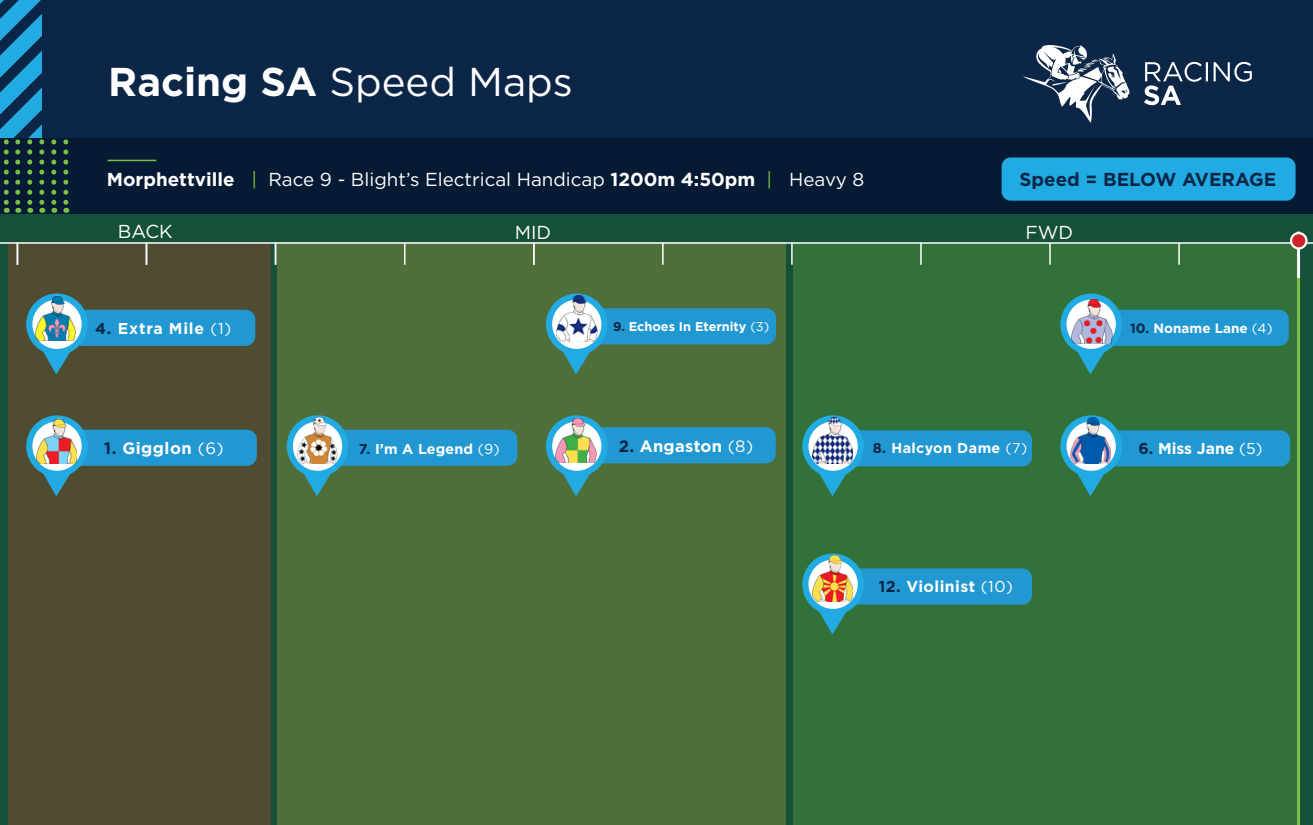
<style>
.page{position:relative;width:1313px;height:825px;background:#fff}
.page>*{position:absolute;margin:0;border:0;box-sizing:border-box;transform-origin:0 0}
.t1{font:40.2px "Gotham HTF";color:#fff}
.t2{font:18.75px "Gotham HTF";color:#fff}
.t3{font:700 18.75px "Gotham HTF";color:#0c2647}
.t4{font:700 16.5px "Gotham HTF";letter-spacing:.02em;color:#fff}
.t5{font:700 15.75px "Gotham HTF";letter-spacing:.03em;color:#fff}
.t6{font:700 15.75px "Gotham HTF";letter-spacing:.05em;color:#fff}
.t7{font:700 15.75px "Gotham HTF";color:#fff}
.t8{font:700 14.25px "Gotham HTF";letter-spacing:.025em;color:#fff}
.t9{font:700 13.5px "Gotham HTF";color:#fff}
.t10{font:700 12.75px "Gotham HTF";color:#fff}
.s1{font-weight:700}
.s2{color:#79c142}
.s3{color:#0c2647}
.s4{font-family:"Gotham";font-weight:400}
</style>
<div class="page">
<div style="left:0;top:214px;width:1312px;height:611px;background:#155138"></div>
<div style="left:8px;top:244px;width:263px;height:581px;background:#504c32"></div>
<div style="left:277px;top:243px;width:508px;height:582px;background:#4e6f3a"></div>
<div style="left:793px;top:244px;width:505px;height:581px;background:#33713a"></div>
<div style="left:0;top:0;width:1312px;height:214px;background:#0c2647"></div>
<hr style="left:0;top:242px;width:1312px;height:2px;background:#fff">
<div style="left:0;top:138px;width:1312px;height:76px;background:#071a34"></div>
<svg style="left:404px;top:244px;width:1px;height:21px"></svg>
<hr style="left:108px;top:160px;width:48px;height:1px;background:#79c142">
<svg style="left:1144px;top:62px;width:107px;height:43px"></svg>
<svg style="left:1023px;top:45px;width:106px;height:77px"></svg>
<svg style="left:533px;top:244px;width:1px;height:21px"></svg>
<svg style="left:662px;top:244px;width:1px;height:21px"></svg>
<svg style="left:791px;top:243px;width:1px;height:22px"></svg>
<svg style="left:920px;top:243px;width:1px;height:22px"></svg>
<svg style="left:1049px;top:243px;width:1px;height:22px"></svg>
<svg style="left:1178px;top:243px;width:1px;height:22px"></svg>
<svg style="left:51px;top:139px;width:5px;height:74px"></svg>
<svg style="left:63px;top:139px;width:5px;height:74px"></svg>
<svg style="left:0;top:0;width:44px;height:213px"></svg>
<hr style="left:1297px;top:277px;width:3px;height:548px;background:#79c142">
<hr style="left:1297px;top:232px;width:3px;height:46px;background:#fff">
<svg style="left:1291px;top:233px;width:15px;height:15px"></svg>
<div style="left:1289px;top:232px;width:18px;height:18px;border:2px solid #fff;border-radius:50%"></div>
<svg style="left:287px;top:415px;width:230px;height:81px"></svg>
<img style="left:297px;top:418px;width:40px;height:45px">
<svg style="left:546px;top:294px;width:230px;height:80px"></svg>
<img style="left:557px;top:296px;width:40px;height:45px">
<svg style="left:802px;top:415px;width:230px;height:81px"></svg>
<img style="left:812px;top:418px;width:41px;height:46px">
<svg style="left:1060px;top:294px;width:228px;height:80px"></svg>
<img style="left:1071px;top:297px;width:41px;height:46px">
<svg style="left:1060px;top:415px;width:230px;height:81px"></svg>
<img style="left:1070px;top:418px;width:40px;height:46px">
<svg style="left:546px;top:415px;width:229px;height:81px"></svg>
<img style="left:555px;top:417px;width:41px;height:46px">
<hr style="left:16px;top:243px;width:2px;height:22px;background:#fff">
<svg style="left:146px;top:244px;width:1px;height:21px"></svg>
<hr style="left:274px;top:243px;width:2px;height:22px;background:#fff">
<svg style="left:26px;top:415px;width:231px;height:81px;background:#40717b"></svg>
<img style="left:37px;top:418px;width:40px;height:45px">
<svg style="left:26px;top:294px;width:229px;height:80px;background:#40727c"></svg>
<img style="left:35px;top:294px;width:40px;height:46px">
<svg style="left:802px;top:554px;width:230px;height:80px"></svg>
<img style="left:812px;top:556px;width:41px;height:46px">
<div style="left:1001px;top:158px;width:294px;height:43px;background:#22abe2;border-radius:9px"></div>
<p class="t1" style="left:108px;top:59px;width:466px"><span class="s1">Racing SA</span> Speed Maps</p>
<p class="t2" style="left:107px;top:169px;width:759px"><span class="s1">Morphettville</span> <span class="s2">|</span> Race 9 - Blight’s Electrical Handicap <span class="s1">1200m 4:50pm</span> <span class="s2">|</span> Heavy 8</p>
<p class="t2" style="left:118px;top:221px;width:56px">BACK</p>
<p class="t2" style="left:515px;top:222px;width:38px">MID</p>
<p class="t2" style="left:1025px;top:222px;width:49px">FWD</p>
<p class="t3" style="left:1019px;top:169px;width:258px">Speed = BELOW AVERAGE</p>
<p class="t6" style="left:95px;top:319px;width:138px"><span class="s3">4.</span> Extra Mile <span class="s4">(1)</span></p>
<p class="t10" style="left:613px;top:319px;width:158px"><span class="s3">9.</span> Echoes In Eternity <span class="s4">(3)</span></p>
<p class="t9" style="left:1130px;top:320px;width:144px"><span class="s3">10.</span> Noname Lane <span class="s4">(4)</span></p>
<p class="t4" style="left:104px;top:439px;width:121px"><span class="s3">1.</span> Gigglon <span class="s4">(6)</span></p>
<p class="t4" style="left:618px;top:436px;width:136px"><span class="s3">2.</span> Angaston <span class="s4">(8)</span></p>
<p class="t7" style="left:1138px;top:439px;width:126px"><span class="s3">6.</span> Miss Jane <span class="s4">(5)</span></p>
<p class="t8" style="left:872px;top:440px;width:156px"><span class="s3">8.</span> Halcyon Dame <span class="s4">(7)</span></p>
<p class="t8" style="left:359px;top:440px;width:142px"><span class="s3">7.</span> I’m A Legend <span class="s4">(9)</span></p>
<p class="t5" style="left:878px;top:578px;width:136px"><span class="s3">12.</span> Violinist <span class="s4">(10)</span></p>
</div>
